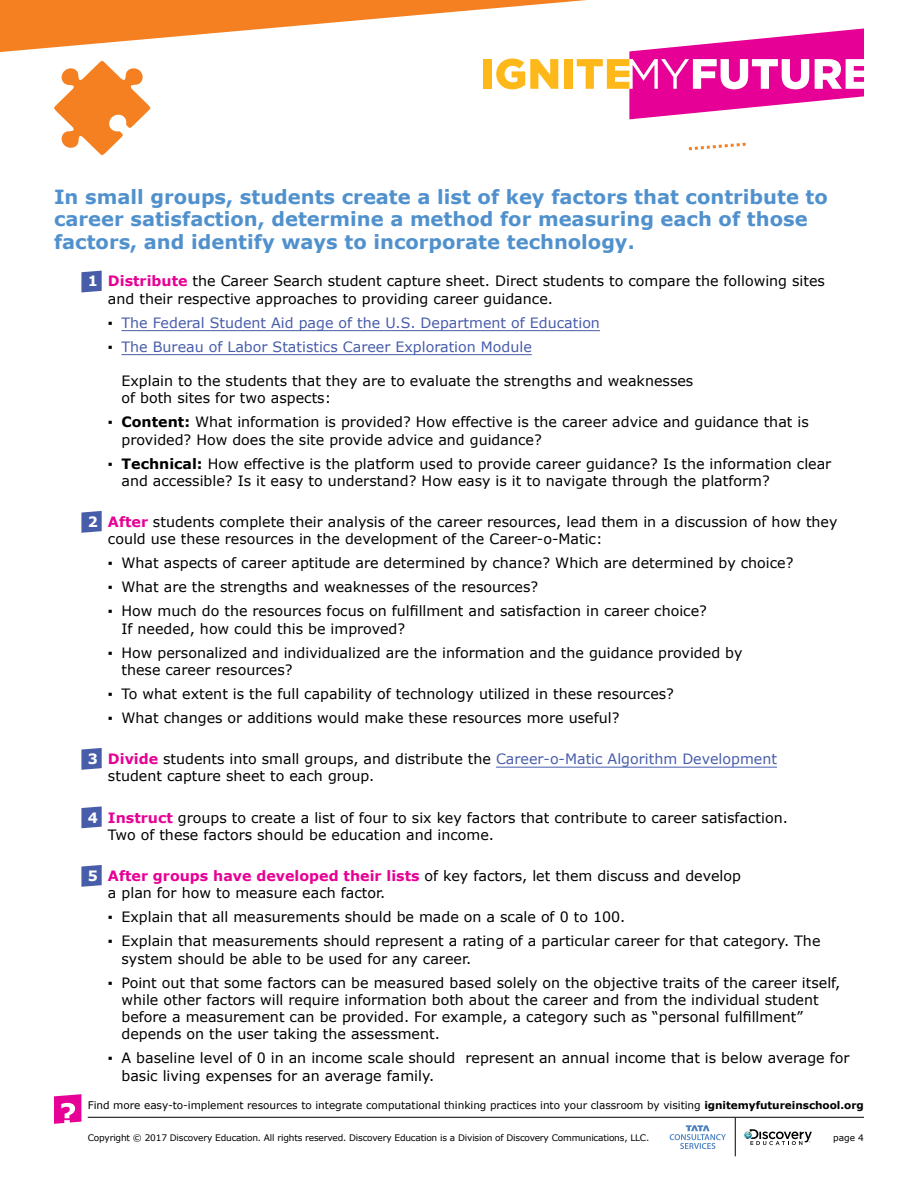
<style>
.page{position:relative;width:918px;height:1188px;background:#fff}
.page>*{position:absolute;margin:0;border:0;box-sizing:border-box;transform-origin:0 0}
.t1{font:700 19.5px/22.5px "Verdana";color:#5091cd}
.t2{font:14.25px/17.2px "Verdana";color:#000}
.t3{font:14.25px "Verdana";color:#485daa}
.t4{font:10.5px "Verdana";letter-spacing:-.005em;color:#000}
.t5{font:9px "Verdana";letter-spacing:-.02em;color:#000}
.s1{font-weight:700;color:#fff}
.s2{font-weight:700;color:#e70095}
.s3{color:#000}
.s4{font-weight:700}
.s5{color:#485daa}
</style>
<div class="page">
<svg style="left:670px;top:1125px;width:56px;height:24px"></svg>
<svg style="left:744px;top:1129px;width:68px;height:16px"></svg>
<hr style="left:735px;top:1118px;width:1px;height:38px;background:#000">
<hr style="left:88px;top:1117px;width:776px;height:1px;background:#000">
<svg style="left:54px;top:1094px;width:27px;height:30px"></svg>
<svg style="left:81px;top:271px;width:21px;height:21px"></svg>
<svg style="left:81px;top:511px;width:21px;height:22px"></svg>
<svg style="left:81px;top:748px;width:21px;height:22px"></svg>
<svg style="left:81px;top:806px;width:21px;height:22px"></svg>
<svg style="left:81px;top:865px;width:21px;height:22px"></svg>
<hr style="left:122px;top:330px;width:478px;height:1px;background:#485daa">
<hr style="left:122px;top:354px;width:410px;height:1px;background:#485daa">
<hr style="left:496px;top:767px;width:281px;height:1px;background:#485daa">
<svg style="left:0;top:0;width:864px;height:155px"></svg>
<h1 class="t1" style="left:54px;top:186px;width:775px">In small groups, students create a list of key factors that contribute to career satisfaction, determine a method for measuring each of those factors, and identify ways to incorporate technology.</h1>
<p class="t2" style="left:108px;top:273px;width:719px;text-indent:-20px"><span class="s1">1</span> <span class="s2">Distribute</span> the Career Search student capture sheet. Direct students to compare the following sites and their respective approaches to providing career guidance.</p>
<p class="t3" style="left:108px;top:313px;width:494px"><span class="s3">▪</span> The Federal Student Aid page of the U.S. Department of Education</p>
<p class="t3" style="left:108px;top:337px;width:425px"><span class="s3">▪</span> The Bureau of Labor Statistics Career Exploration Module</p>
<p class="t2" style="left:121px;top:373px;width:573px">Explain to the students that they are to evaluate the strengths and weaknesses of both sites for two aspects:</p>
<p class="t2" style="left:121px;top:414px;width:689px;text-indent:-13px">▪ <span class="s4">Content:</span> What information is provided? How effective is the career advice and guidance that is provided? How does the site provide advice and guidance?</p>
<p class="t2" style="left:121px;top:455px;width:711px;text-indent:-13px">▪ <span class="s4">Technical:</span> How effective is the platform used to provide career guidance? Is the information clear and accessible? Is it easy to understand? How easy is it to navigate through the platform?</p>
<p class="t2" style="left:108px;top:514px;width:731px;text-indent:-20px"><span class="s1">2</span> <span class="s2">After</span> students complete their analysis of the career resources, lead them in a discussion of how they could use these resources in the development of the Career-o-Matic:</p>
<p class="t2" style="left:108px;top:555px;width:687px">▪ What aspects of career aptitude are determined by chance? Which are determined by choice?</p>
<p class="t2" style="left:108px;top:579px;width:432px">▪ What are the strengths and weaknesses of the resources?</p>
<p class="t2" style="left:121px;top:603px;width:587px;text-indent:-13px">▪ How much do the resources focus on fulfillment and satisfaction in career choice?<br>If needed, how could this be improved?</p>
<p class="t2" style="left:121px;top:644px;width:623px;text-indent:-13px">▪ How personalized and individualized are the information and the guidance provided by these career resources?</p>
<p class="t2" style="left:108px;top:685px;width:568px">▪ To what extent is the full capability of technology utilized in these resources?</p>
<p class="t2" style="left:108px;top:709px;width:513px">▪ What changes or additions would make these resources more useful?</p>
<p class="t2" style="left:108px;top:751px;width:671px;text-indent:-20px"><span class="s1">3</span> <span class="s2">Divide</span> students into small groups, and distribute the <span class="s5">Career-o-Matic Algorithm Development </span>student capture sheet to each group.</p>
<p class="t2" style="left:108px;top:809px;width:681px;text-indent:-20px"><span class="s1">4</span> <span class="s2">Instruct</span> groups to create a list of four to six key factors that contribute to career satisfaction.<br>Two of these factors should be education and income.</p>
<p class="t2" style="left:108px;top:868px;width:634px;text-indent:-20px"><span class="s1">5</span> <span class="s2">After groups have developed their lists</span> of key factors, let them discuss and develop a plan for how to measure each factor.</p>
<p class="t2" style="left:108px;top:909px;width:519px">▪ Explain that all measurements should be made on a scale of 0 to 100.</p>
<p class="t2" style="left:121px;top:933px;width:701px;text-indent:-13px">▪ Explain that measurements should represent a rating of a particular career for that category. The system should be able to be used for any career.</p>
<p class="t2" style="left:121px;top:974px;width:721px;text-indent:-13px">▪ Point out that some factors can be measured based solely on the objective traits of the career itself, while other factors will require information both about the career and from the individual student before a measurement can be provided. For example, a category such as “personal fulfillment” depends on the user taking the assessment.</p>
<p class="t2" style="left:121px;top:1050px;width:730px;text-indent:-13px">▪ A baseline level of 0 in an income scale should represent an annual income that is below average for basic living expenses for an average family.</p>
<p class="t4" style="left:88px;top:1099px;width:778px">Find more easy-to-implement resources to integrate computational thinking practices into your classroom by visiting <span class="s4">ignitemyfutureinschool.org</span></p>
<p class="t5" style="left:88px;top:1132px;width:563px">Copyright © 2017 Discovery Education. All rights reserved. Discovery Education is a Division of Discovery Communications, LLC.</p>
<p class="t5" style="left:833px;top:1132px;width:32px">page 4</p>
</div>
